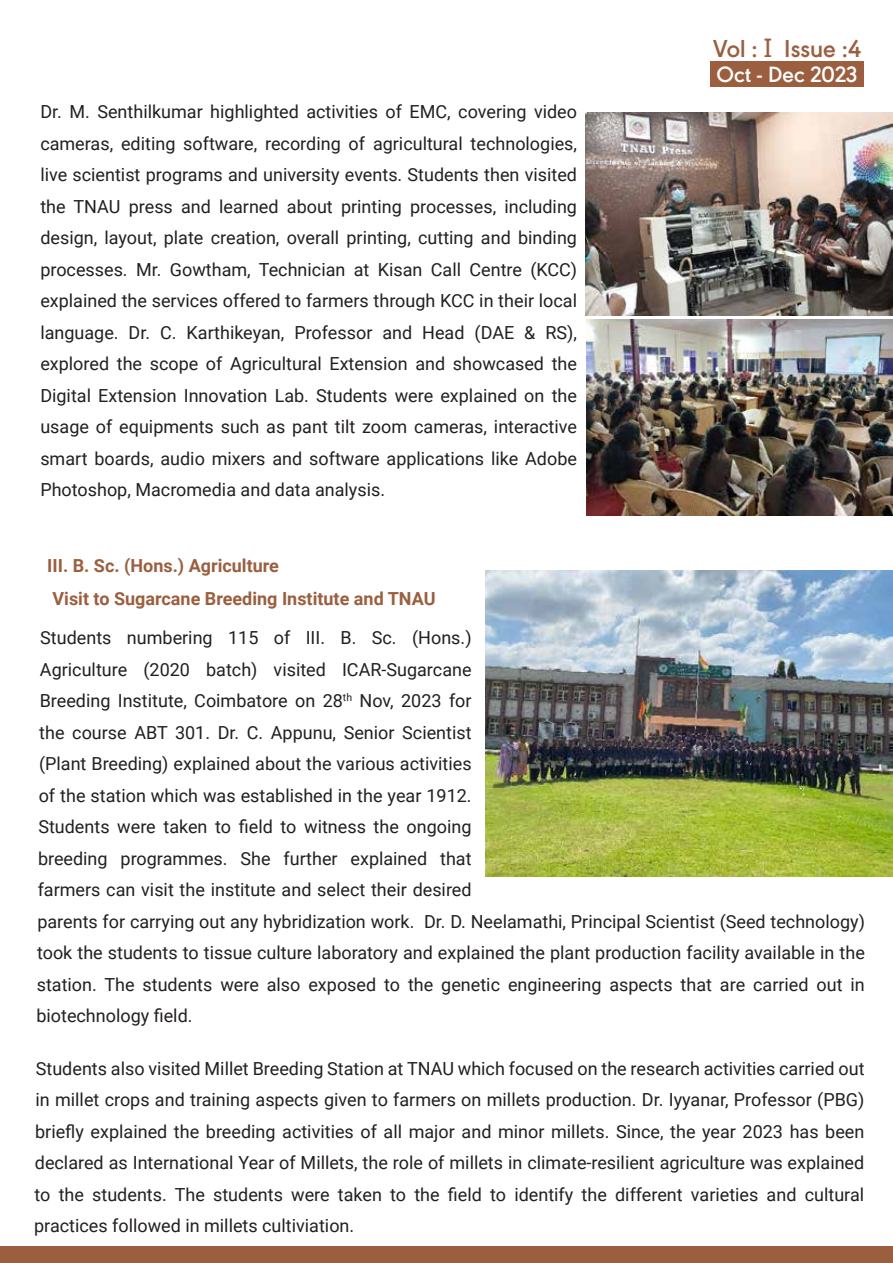
<style>
.page{position:relative;width:893px;height:1263px;background:#fff}
.page>*{position:absolute;margin:0;border:0;box-sizing:border-box;transform-origin:0 0}
.t1{font:600 25.65px "URW Geometric";color:#9b5f40}
.t2{font:600 23.1px "URW Geometric";color:#fff}
.t3{font:18px/31.5px "Roboto";color:#231f20;text-align:justify}
.t4{font:700 18px "Roboto";color:#9b5f40}
.s1{font-family:"Roboto Slab";font-weight:400}
</style>
<div class="page">
<div style="left:710px;top:61px;width:153px;height:25px;background:#9b5f40"></div>
<img style="left:585px;top:112px;width:308px;height:203px">
<img style="left:586px;top:319px;width:307px;height:197px">
<div style="left:0;top:1246px;width:893px;height:17px;background:#9b5f40"></div>
<img style="left:485px;top:571px;width:408px;height:305px">
<p class="t3" style="left:40px;top:96px;width:538px">Dr. M. Senthilkumar highlighted activities of EMC, covering video cameras, editing software, recording of agricultural technologies, live scientist programs and university events. Students then visited the TNAU press and learned about printing processes, including design, layout, plate creation, overall printing, cutting and binding processes. Mr. Gowtham, Technician at Kisan Call Centre (KCC) explained the services offered to farmers through KCC in their local language. Dr. C. Karthikeyan, Professor and Head (DAE &amp; RS), explored the scope of Agricultural Extension and showcased the Digital Extension Innovation Lab. Students were explained on the usage of equipments such as pant tilt zoom cameras, interactive smart boards, audio mixers and software applications like Adobe Photoshop, Macromedia and data analysis.</p>
<p class="t4" style="left:47px;top:553px;width:233px">III. B. Sc. (Hons.) Agriculture</p>
<p class="t4" style="left:52px;top:585px;width:385px">Visit to Sugarcane Breeding Institute and TNAU</p>
<h1 class="t1" style="left:713px;top:29px;width:150px">Vol : <span class="s1">I</span> Issue :4</h1>
<p class="t2" style="left:717px;top:57px;width:142px">Oct - Dec 2023</p>
<p class="t3" style="left:36px;top:621px;width:830px;text-align:left">Students numbering 115 of III. B. Sc. (Hons.)<br>Agriculture (2020 batch) visited ICAR-Sugarcane<br>Breeding Institute, Coimbatore on 28<sup>th</sup> Nov, 2023 for<br>the course ABT 301. Dr. C. Appunu, Senior Scientist<br>(Plant Breeding) explained about the various activities<br>of the station which was established in the year 1912.<br>Students were taken to field to witness the ongoing<br>breeding programmes. She further explained that<br>farmers can visit the institute and select their desired<br>parents for carrying out any hybridization work. Dr. D. Neelamathi, Principal Scientist (Seed technology) took the students to tissue culture laboratory and explained the plant production facility available in the station. The students were also exposed to the genetic engineering aspects that are carried out in biotechnology field.</p>
<p class="t3" style="left:34px;top:1052px;width:832px">Students also visited Millet Breeding Station at TNAU which focused on the research activities carried out in millet crops and training aspects given to farmers on millets production. Dr. Iyyanar, Professor (PBG) briefly explained the breeding activities of all major and minor millets. Since, the year 2023 has been declared as International Year of Millets, the role of millets in climate-resilient agriculture was explained to the students. The students were taken to the field to identify the different varieties and cultural practices followed in millets cultiviation.</p>
</div>
